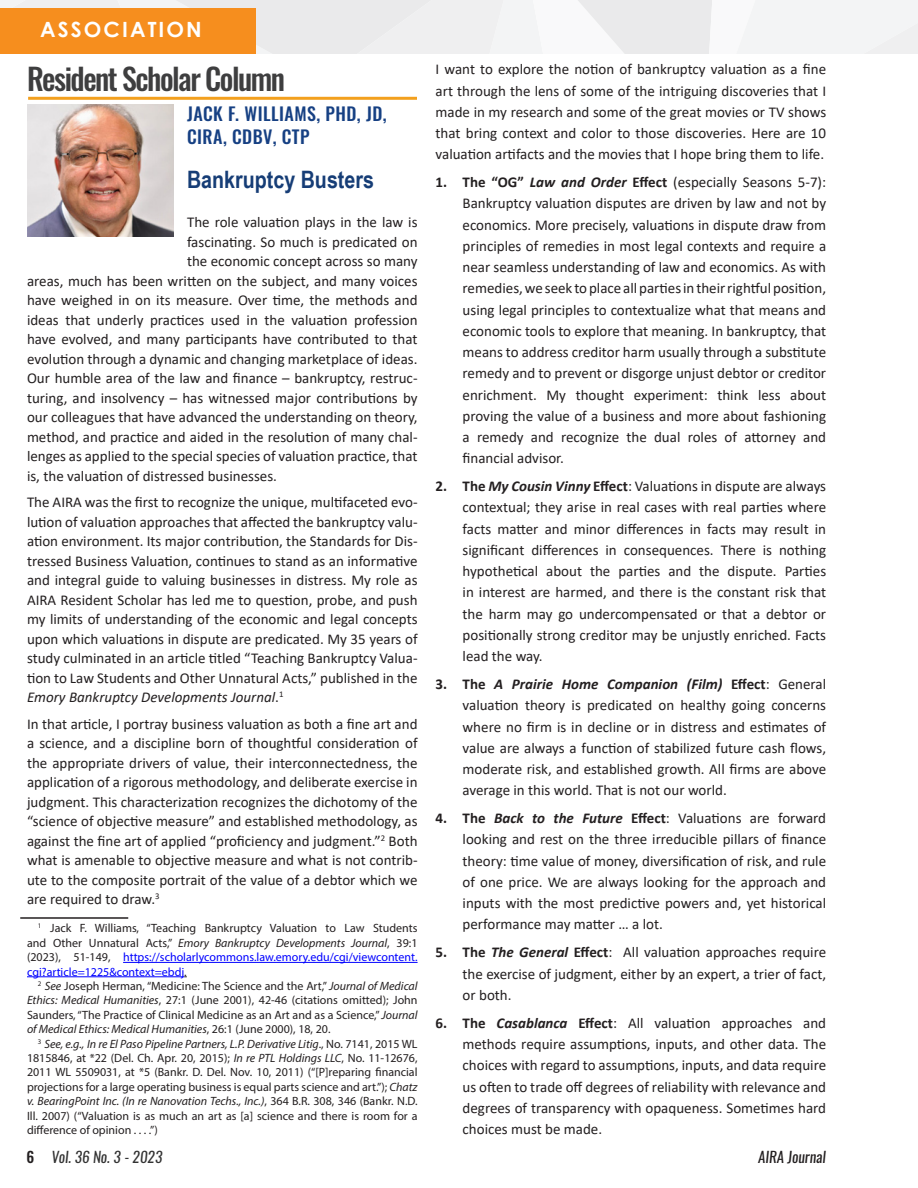
<style>
.page{position:relative;width:918px;height:1188px;background:#fff}
.page>*{position:absolute;margin:0;border:0;box-sizing:border-box;transform-origin:0 0}
.Article_-_Body{font:500 30px "Oswald";letter-spacing:-.05em;color:#3e3e3f}
.t1{font:700 24px "Arial Narrow";color:#163d76}
.Article_-_Body-2{font:700 21px "Century Gothic";letter-spacing:.1em;color:#fff}
.t2{font:500 18px/23.1px "Oswald";letter-spacing:.025em;color:#164083}
.List_Paragraph{font:15px/21.3px "Calibri";color:#231f20;text-align:justify}
.t3{font:italic 15px "Oswald";color:#333}
.t4{font:italic 15px "Oswald";color:#231f20}
.Footnote_Text{font:12px/14.4px "Myriad Pro";color:#231f20;text-align:justify}
.s1{font-style:italic}
.s2{color:#00f}
.s3{font-weight:700}
.s4{font-weight:700;font-style:italic}
.s5{font-weight:500;font-style:normal;color:#231f20}
</style>
<div class="page">
<hr style="left:20px;top:917px;width:108px;height:2px;background:#231f20">
<hr style="left:123px;top:962px;width:295px;height:1px;background:#00f">
<hr style="left:27px;top:976px;width:157px;height:1px;background:#00f">
<svg style="left:0;top:0;width:918px;height:54px"></svg>
<div style="left:0;top:9px;width:255px;height:45px;background:#f68e1e"></div>
<img style="left:27px;top:105px;width:147px;height:132px">
<hr style="left:28px;top:97px;width:389px;height:3px;background:#f3a01e">
<p class="Article_-_Body-2" style="left:40px;top:13px;width:163px">ASSOCIATION</p>
<p class="Article_-_Body" style="left:27px;top:63px;width:260px">Resident Scholar Column</p>
<p class="t2" style="left:187px;top:104px;width:201px">JACK F. WILLIAMS, PHD, JD,<br>CIRA, CDBV, CTP</p>
<p class="t1" style="left:187px;top:162px;width:189px">Bankruptcy Busters</p>
<p class="List_Paragraph" style="left:187px;top:211px;width:232px">The role valuation plays in the law is</p>
<p class="List_Paragraph" style="left:187px;top:231px;width:232px">fascinating. So much is predicated on</p>
<p class="List_Paragraph" style="left:187px;top:250px;width:232px">the economic concept across so many</p>
<p class="List_Paragraph" style="left:27px;top:270px;width:392px">areas, much has been written on the subject, and many voices</p>
<p class="List_Paragraph" style="left:27px;top:289px;width:392px">have weighed in on its measure. Over time, the methods and</p>
<p class="List_Paragraph" style="left:27px;top:309px;width:392px">ideas that underly practices used in the valuation profession</p>
<p class="List_Paragraph" style="left:27px;top:328px;width:392px">have evolved, and many participants have contributed to that</p>
<p class="List_Paragraph" style="left:27px;top:348px;width:392px">evolution through a dynamic and changing marketplace of ideas.</p>
<p class="List_Paragraph" style="left:27px;top:367px;width:392px">Our humble area of the law and finance – bankruptcy, restruc-</p>
<p class="List_Paragraph" style="left:27px;top:387px;width:392px">turing, and insolvency – has witnessed major contributions by</p>
<p class="List_Paragraph" style="left:27px;top:406px;width:392px">our colleagues that have advanced the understanding on theory,</p>
<p class="List_Paragraph" style="left:27px;top:426px;width:392px">method, and practice and aided in the resolution of many chal-</p>
<p class="List_Paragraph" style="left:27px;top:445px;width:392px">lenges as applied to the special species of valuation practice, that</p>
<p class="List_Paragraph" style="left:27px;top:465px;width:251px">is, the valuation of distressed businesses.</p>
<p class="List_Paragraph" style="left:27px;top:492px;width:392px;line-height:19.5px">The AIRA was the first to recognize the unique, multifaceted evo&shy;lution of valuation approaches that affected the bankruptcy valu&shy;ation environment. Its major contribution, the Standards for Dis&shy;tressed Business Valuation, continues to stand as an informative and integral guide to valuing businesses in distress. My role as AIRA Resident Scholar has led me to question, probe, and push my limits of understanding of the economic and legal concepts upon which valuations in dispute are predicated. My 35 years of study culminated in an article titled “Teaching Bankruptcy Valua&shy;tion to Law Students and Other Unnatural Acts,” published in the <span class="s1">Emory Bankruptcy Developments Journal</span>.<sup>1</sup></p>
<p class="List_Paragraph" style="left:27px;top:714px;width:392px;line-height:19.5px">In that article, I portray business valuation as both a fine art and a science, and a discipline born of thoughtful consideration of the appropriate drivers of value, their interconnectedness, the application of a rigorous methodology, and deliberate exercise in judgment. This characterization recognizes the dichotomy of the “science of objective measure” and established methodology, as against the fine art of applied “proficiency and judgment.”<sup>2</sup> Both what is amenable to objective measure and what is not contrib&shy;ute to the composite portrait of the value of a debtor which we are required to draw.<sup>3</sup></p>
<p class="Footnote_Text" style="left:27px;top:921px;width:392px;text-indent:11px"><sup>1</sup> Jack F. Williams, “Teaching Bankruptcy Valuation to Law Students and Other Unnatural Acts,” <span class="s1">Emory Bankruptcy Developments Journal</span>, 39:1 (2023), 51-149, <span class="s2">https://scholarlycommons.law.emory.edu/cgi/viewcontent. cgi?article=1225&amp;context=ebdj</span>.</p>
<p class="Footnote_Text" style="left:27px;top:979px;width:392px;text-indent:11px"><sup>2</sup> <span class="s1">See</span> Joseph Herman, “Medicine: The Science and the Art,” <span class="s1">Journal of Medical Ethics: Medical Humanities</span>, 27:1 (June 2001), 42-46 (citations omitted); John Saunders, “The Practice of Clinical Medicine as an Art and as a Science,” <span class="s1">Journal of Medical Ethics: Medical Humanities</span>, 26:1 (June 2000), 18, 20.</p>
<p class="Footnote_Text" style="left:27px;top:1036px;width:392px;text-indent:11px"><sup>3</sup> <span class="s1">See, e.g., In re El Paso Pipeline Partners, L.P. Derivative Litig</span>., No. 7141, 2015 WL 1815846, at *22 (Del. Ch. Apr. 20, 2015); <span class="s1">In re PTL Holdings LLC</span>, No. 11-12676, 2011 WL 5509031, at *5 (Bankr. D. Del. Nov. 10, 2011) (“[P]reparing financial projections for a large operating business is equal parts science and art.”); <span class="s1">Chatz v. BearingPoint Inc. (In re Nanovation Techs., Inc.)</span>, 364 B.R. 308, 346 (Bankr. N.D.<br>Ill. 2007) (“Valuation is as much an art as [a] science and there is room for a difference of opinion . . . .”)</p>
<p class="List_Paragraph" style="left:436px;top:58px;width:392px">I want to explore the notion of bankruptcy valuation as a fine art through the lens of some of the intriguing discoveries that I made in my research and some of the great movies or TV shows that bring context and color to those discoveries. Here are 10 valuation artifacts and the movies that I hope bring them to life.</p>
<p class="List_Paragraph" style="left:463px;top:171px;width:365px;text-indent:-27px"><span class="s3">1. The “OG”</span> <span class="s4">Law and Order</span> <span class="s3">Effect</span> (especially Seasons 5-7):<br>Bankruptcy valuation disputes are driven by law and not by economics. More precisely, valuations in dispute draw from principles of remedies in most legal contexts and require a near seamless understanding of law and economics. As with remedies, we seek to place all parties in their rightful position, using legal principles to contextualize what that means and economic tools to explore that meaning. In bankruptcy, that means to address creditor harm usually through a substitute remedy and to prevent or disgorge unjust debtor or creditor enrichment. My thought experiment: think less about proving the value of a business and more about fashioning a remedy and recognize the dual roles of attorney and financial advisor.</p>
<p class="List_Paragraph" style="left:463px;top:475px;width:365px;text-indent:-27px"><span class="s3">2. The</span> <span class="s4">My Cousin Vinny</span> <span class="s3">Effect</span>: Valuations in dispute are always contextual; they arise in real cases with real parties where facts matter and minor differences in facts may result in significant differences in consequences. There is nothing hypothetical about the parties and the dispute. Parties in interest are harmed, and there is the constant risk that the harm may go undercompensated or that a debtor or positionally strong creditor may be unjustly enriched. Facts lead the way.</p>
<p class="List_Paragraph" style="left:463px;top:673px;width:365px;text-indent:-27px"><span class="s3">3. The</span> <span class="s4">A Prairie Home Companion (Film)</span> <span class="s3">Effect</span>: General valuation theory is predicated on healthy going concerns where no firm is in decline or in distress and estimates of value are always a function of stabilized future cash flows, moderate risk, and established growth. All firms are above average in this world. That is not our world.</p>
<p class="List_Paragraph" style="left:463px;top:807px;width:365px;text-indent:-27px"><span class="s3">4. The</span> <span class="s4">Back to the Future</span> <span class="s3">Effect</span>: Valuations are forward looking and rest on the three irreducible pillars of finance theory: time value of money, diversification of risk, and rule of one price. We are always looking for the approach and inputs with the most predictive powers and, yet historical performance may matter … a lot.</p>
<p class="List_Paragraph" style="left:463px;top:941px;width:365px;text-indent:-27px"><span class="s3">5. The</span> <span class="s4">The General</span> <span class="s3">Effect</span>: All valuation approaches require the exercise of judgment, either by an expert, a trier of fact, or both.</p>
<p class="List_Paragraph" style="left:463px;top:1012px;width:365px;text-indent:-27px"><span class="s3">6. The</span> <span class="s4">Casablanca</span> <span class="s3">Effect</span>: All valuation approaches and methods require assumptions, inputs, and other data. The choices with regard to assumptions, inputs, and data require us often to trade off degrees of reliability with relevance and degrees of transparency with opaqueness. Sometimes hard choices must be made.</p>
<p class="t3" style="left:27px;top:1146px;width:137px"><span class="s5">6</span> Vol. 36 No. 3 - 2023</p>
<p class="t4" style="left:758px;top:1146px;width:69px">AIRA Journal</p>
</div>
